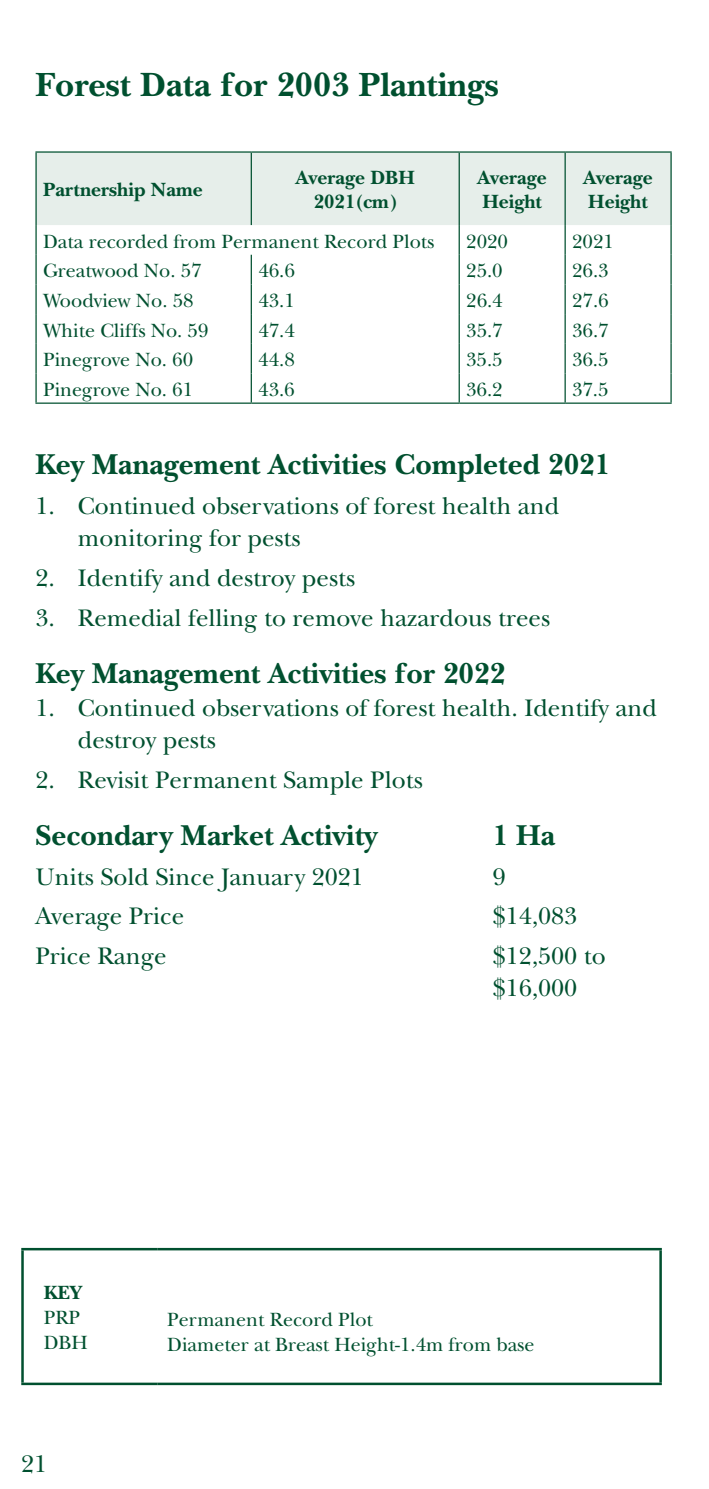
<style>
.page{position:relative;width:709px;height:1489px;background:#fff}
.page>*{position:absolute;margin:0;border:0;box-sizing:border-box;transform-origin:0 0}
.t1{font:700 35px "New Baskerville";color:#00502f}
.t2{font:700 30px "New Baskerville";color:#00502f}
.t3{font:25px/32.5px "New Baskerville";color:#00502f}
.t4{font:20px/25px "New Baskerville";color:#00502f}
.t5{font:700 20px/24px "New Baskerville";color:#00502f}
</style>
<div class="page">
<hr style="left:21px;top:1247px;width:136px;height:3px;background:#00502f">
<hr style="left:21px;top:1250px;width:3px;height:132px;background:#00502f">
<hr style="left:21px;top:1382px;width:136px;height:2px;background:#00502f">
<hr style="left:157px;top:1247px;width:505px;height:3px;background:#00502f">
<hr style="left:659px;top:1250px;width:3px;height:132px;background:#00502f">
<hr style="left:157px;top:1382px;width:505px;height:2px;background:#00502f">
<div style="left:37px;top:153px;width:633px;height:72px;background:#e6eeea"></div>
<hr style="left:35px;top:151px;width:216px;height:2px;background:#00502f">
<hr style="left:35px;top:153px;width:2px;height:72px;background:#00502f">
<hr style="left:251px;top:151px;width:208px;height:2px;background:#00502f">
<hr style="left:251px;top:153px;width:1px;height:72px;background:#00502f">
<hr style="left:459px;top:151px;width:106px;height:2px;background:#00502f">
<hr style="left:565px;top:151px;width:106px;height:2px;background:#00502f">
<hr style="left:670px;top:153px;width:1px;height:72px;background:#00502f">
<hr style="left:458px;top:153px;width:2px;height:72px;background:#00502f">
<hr style="left:564px;top:153px;width:2px;height:72px;background:#00502f">
<hr style="left:564px;top:225px;width:2px;height:30px;background:#00502f">
<hr style="left:670px;top:225px;width:1px;height:30px;background:#00502f">
<hr style="left:35px;top:255px;width:2px;height:29px;background:#00502f">
<hr style="left:458px;top:255px;width:2px;height:29px;background:#00502f">
<hr style="left:564px;top:255px;width:2px;height:29px;background:#00502f">
<svg style="left:670px;top:255px;width:1px;height:29px"></svg>
<hr style="left:35px;top:284px;width:2px;height:30px;background:#00502f">
<hr style="left:458px;top:284px;width:2px;height:30px;background:#00502f">
<hr style="left:564px;top:284px;width:2px;height:30px;background:#00502f">
<hr style="left:670px;top:284px;width:1px;height:30px;background:#00502f">
<hr style="left:35px;top:314px;width:2px;height:30px;background:#00502f">
<hr style="left:458px;top:314px;width:2px;height:30px;background:#00502f">
<hr style="left:564px;top:314px;width:2px;height:30px;background:#00502f">
<hr style="left:670px;top:314px;width:1px;height:30px;background:#00502f">
<hr style="left:35px;top:344px;width:2px;height:29px;background:#00502f">
<hr style="left:458px;top:344px;width:2px;height:29px;background:#00502f">
<hr style="left:564px;top:344px;width:2px;height:29px;background:#00502f">
<hr style="left:35px;top:373px;width:2px;height:29px;background:#00502f">
<hr style="left:458px;top:373px;width:2px;height:29px;background:#00502f">
<hr style="left:564px;top:373px;width:2px;height:29px;background:#00502f">
<svg style="left:670px;top:344px;width:1px;height:58px"></svg>
<hr style="left:35px;top:225px;width:2px;height:30px;background:#00502f">
<hr style="left:458px;top:225px;width:2px;height:30px;background:#00502f">
<svg style="left:251px;top:255px;width:1px;height:29px"></svg>
<hr style="left:35px;top:402px;width:216px;height:2px;background:#00502f">
<hr style="left:251px;top:402px;width:208px;height:2px;background:#00502f">
<hr style="left:459px;top:402px;width:106px;height:2px;background:#00502f">
<hr style="left:565px;top:402px;width:106px;height:2px;background:#00502f">
<hr style="left:251px;top:284px;width:1px;height:30px;background:#00502f">
<hr style="left:251px;top:314px;width:1px;height:30px;background:#00502f">
<svg style="left:251px;top:344px;width:1px;height:58px"></svg>
<h1 class="t1" style="left:35px;top:65px;width:465px">Forest Data for 2003 Plantings</h1>
<p class="t5" style="left:43px;top:177px;width:161px">Partnership Name</p>
<p class="t5" style="left:296px;top:165px;width:121px;text-align:center">Average DBH<br>2021(cm)</p>
<p class="t5" style="left:477px;top:165px;width:71px">Average<br>Height</p>
<p class="t5" style="left:583px;top:165px;width:71px">Average<br>Height</p>
<p class="t4" style="left:43px;top:228px;width:393px">Data recorded from Permanent Record Plots</p>
<p class="t4" style="left:466px;top:228px;width:43px">2020</p>
<p class="t4" style="left:572px;top:228px;width:43px">2021</p>
<p class="t4" style="left:43px;top:258px;width:160px">Greatwood No. 57</p>
<p class="t4" style="left:258px;top:258px;width:38px">46.6</p>
<p class="t4" style="left:466px;top:258px;width:38px">25.0</p>
<p class="t4" style="left:572px;top:258px;width:38px">26.3</p>
<p class="t4" style="left:43px;top:288px;width:152px">Woodview No. 58</p>
<p class="t4" style="left:258px;top:288px;width:38px">43.1</p>
<p class="t4" style="left:466px;top:288px;width:38px">26.4</p>
<p class="t4" style="left:572px;top:288px;width:38px">27.6</p>
<p class="t4" style="left:43px;top:317px;width:167px">White Cliffs No. 59</p>
<p class="t4" style="left:258px;top:317px;width:38px">47.4</p>
<p class="t4" style="left:466px;top:317px;width:38px">35.7</p>
<p class="t4" style="left:572px;top:317px;width:38px">36.7</p>
<p class="t4" style="left:43px;top:347px;width:151px">Pinegrove No. 60</p>
<p class="t4" style="left:258px;top:347px;width:38px">44.8</p>
<p class="t4" style="left:466px;top:347px;width:38px">35.5</p>
<p class="t4" style="left:572px;top:347px;width:38px">36.5</p>
<p class="t4" style="left:43px;top:377px;width:151px">Pinegrove No. 61</p>
<p class="t4" style="left:258px;top:377px;width:38px">43.6</p>
<p class="t4" style="left:466px;top:377px;width:38px">36.2</p>
<p class="t4" style="left:572px;top:377px;width:38px">37.5</p>
<p class="t2" style="left:35px;top:447px;width:576px">Key Management Activities Completed 2021</p>
<p class="t3" style="left:78px;top:489px;width:483px;text-indent:-42px">1. Continued observations of forest health and monitoring for pests</p>
<p class="t3" style="left:35px;top:561px;width:321px">2. Identify and destroy pests</p>
<p class="t3" style="left:35px;top:601px;width:516px">3. Remedial felling to remove hazardous trees</p>
<p class="t2" style="left:35px;top:655px;width:471px">Key Management Activities for 2022</p>
<p class="t3" style="left:78px;top:691px;width:580px;text-indent:-42px">1. Continued observations of forest health. Identify and destroy pests</p>
<p class="t3" style="left:35px;top:763px;width:389px">2. Revisit Permanent Sample Plots</p>
<p class="t2" style="left:35px;top:817px;width:343px">Secondary Market Activity</p>
<p class="t2" style="left:493px;top:817px;width:64px">1 Ha</p>
<p class="t3" style="left:35px;top:860px;width:330px">Units Sold Since January 2021</p>
<p class="t3" style="left:493px;top:860px;width:14px">9</p>
<p class="t3" style="left:35px;top:899px;width:150px">Average Price</p>
<p class="t3" style="left:493px;top:899px;width:86px">$14,083</p>
<p class="t3" style="left:35px;top:939px;width:133px">Price Range</p>
<p class="t3" style="left:493px;top:939px;width:114px">$12,500 to $16,000</p>
<p class="t5" style="left:44px;top:1280px;width:40px">KEY</p>
<p class="t4" style="left:44px;top:1304px;width:46px">PRP<br>DBH</p>
<p class="t4" style="left:167px;top:1306px;width:369px">Permanent Record Plot<br>Diameter at Breast Height-1.4m from base</p>
<p class="t3" style="left:21px;top:1447px;width:28px">21</p>
</div>
